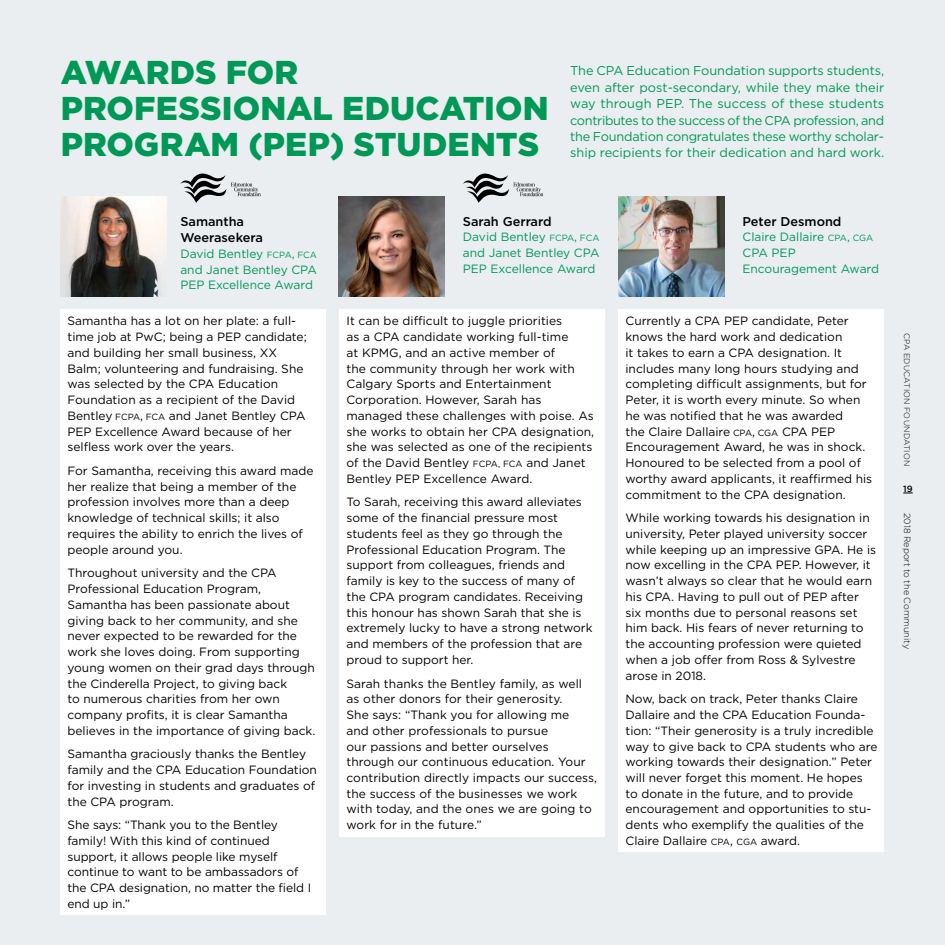
<style>
.page{position:relative;width:945px;height:945px;background:#eaeef1}
.page>*{position:absolute;margin:0;border:0;box-sizing:border-box;transform-origin:0 0}
.t1{font:900 33px/36px "Gotham";color:#009856}
.t2{font:12.75px/16.5px "Gotham";color:#009856;text-align:justify}
.t3{font:500 12.75px/16.5px "Gotham";color:#000}
.t4{font:12px/15.8px "Gotham";color:#000}
.t5{font:12px/15.8px "Gotham";color:#009857;text-align:justify}
.t6{font:300 9px "Gotham";letter-spacing:.005em;color:#000}
.t7{font:500 9px "Gotham";color:#000}
.t8{font:300 7.95px "Gotham";letter-spacing:.035em;color:#000}
.s1{font-size:9px}
</style>
<div class="page">
<div style="left:61px;top:309px;width:265px;height:606px;background:#fff"></div>
<img style="left:61px;top:197px;width:106px;height:100px">
<img style="left:339px;top:197px;width:105px;height:100px">
<img style="left:619px;top:197px;width:106px;height:100px">
<div style="left:340px;top:309px;width:265px;height:527px;background:#fff"></div>
<div style="left:619px;top:309px;width:265px;height:543px;background:#fff"></div>
<svg style="left:180px;top:174px;width:81px;height:29px;background:#b1b4b6"></svg>
<svg style="left:463px;top:174px;width:80px;height:29px;background:#b0b3b5"></svg>
<h1 class="t1" style="left:61px;top:54px;width:489px">AWARDS FOR<br>PROFESSIONAL EDUCATION<br>PROGRAM (PEP) STUDENTS</h1>
<p class="t2" style="left:570px;top:62px;width:316px">The CPA Education Foundation supports students, even after post-secondary, while they make their way through PEP. The success of these students contributes to the success of the CPA profession, and the Foundation congratulates these worthy scholar&shy;ship recipients for their dedication and hard work.</p>
<p class="t3" style="left:180px;top:213px;width:84px">Samantha<br>Weerasekera</p>
<p class="t5" style="left:180px;top:246px;width:138px">David Bentley <span class="s1">FCPA</span>, <span class="s1">FCA </span>and Janet Bentley CPA PEP Excellence Award</p>
<p class="t4" style="left:67px;top:313px;width:241px">Samantha has a lot on her plate: a full&shy;time job at PwC; being a PEP candidate; and building her small business, XX Balm; volunteering and fundraising. She was selected by the CPA Education Foundation as a recipient of the David Bentley <span class="s1">FCPA</span>, <span class="s1">FCA</span> and Janet Bentley CPA PEP Excellence Award because of her selfless work over the years.</p>
<p class="t4" style="left:67px;top:463px;width:248px">For Samantha, receiving this award made her realize that being a member of the profession involves more than a deep knowledge of technical skills; it also requires the ability to enrich the lives of people around you.</p>
<p class="t4" style="left:67px;top:565px;width:249px">Throughout university and the CPA Professional Education Program, Samantha has been passionate about giving back to her community, and she never expected to be rewarded for the work she loves doing. From supporting young women on their grad days through the Cinderella Project, to giving back<br>to numerous charities from her own company profits, it is clear Samantha believes in the importance of giving back.</p>
<p class="t4" style="left:67px;top:746px;width:251px">Samantha graciously thanks the Bentley family and the CPA Education Foundation for investing in students and graduates of the CPA program.</p>
<p class="t4" style="left:67px;top:817px;width:245px">She says: “Thank you to the Bentley family! With this kind of continued support, it allows people like myself continue to want to be ambassadors of the CPA designation, no matter the field I end up in.”</p>
<p class="t3" style="left:463px;top:213px;width:90px">Sarah Gerrard</p>
<p class="t5" style="left:463px;top:229px;width:138px">David Bentley <span class="s1">FCPA</span>, <span class="s1">FCA </span>and Janet Bentley CPA PEP Excellence Award</p>
<p class="t4" style="left:346px;top:313px;width:249px">It can be difficult to juggle priorities<br>as a CPA candidate working full-time<br>at KPMG, and an active member of<br>the community through her work with Calgary Sports and Entertainment Corporation. However, Sarah has managed these challenges with poise. As she works to obtain her CPA designation, she was selected as one of the recipients of the David Bentley <span class="s1">FCPA, FCA</span> and Janet Bentley PEP Excellence Award.</p>
<p class="t4" style="left:347px;top:494px;width:248px">To Sarah, receiving this award alleviates some of the financial pressure most students feel as they go through the Professional Education Program. The support from colleagues, friends and family is key to the success of many of the CPA program candidates. Receiving this honour has shown Sarah that she is extremely lucky to have a strong network and members of the profession that are proud to support her.</p>
<p class="t4" style="left:347px;top:675px;width:252px">Sarah thanks the Bentley family, as well as other donors for their generosity.<br>She says: “Thank you for allowing me<br>and other professionals to pursue<br>our passions and better ourselves through our continuous education. Your contribution directly impacts our success, the success of the businesses we work with today, and the ones we are going to work for in the future.”</p>
<p class="t3" style="left:742px;top:213px;width:101px">Peter Desmond</p>
<p class="t5" style="left:742px;top:229px;width:138px;text-align:left">Claire Dallaire <span class="s1">CPA</span>, <span class="s1">CGA<br></span>CPA PEP<br>Encouragement Award</p>
<p class="t4" style="left:626px;top:313px;width:248px">Currently a CPA PEP candidate, Peter knows the hard work and dedication<br>it takes to earn a CPA designation. It includes many long hours studying and completing difficult assignments, but for Peter, it is worth every minute. So when he was notified that he was awarded<br>the Claire Dallaire <span class="s1">CPA</span>, <span class="s1">CGA</span> CPA PEP Encouragement Award, he was in shock.<br>Honoured to be selected from a pool of worthy award applicants, it reaffirmed his commitment to the CPA designation.</p>
<p class="t4" style="left:626px;top:510px;width:252px">While working towards his designation in university, Peter played university soccer while keeping up an impressive GPA. He is now excelling in the CPA PEP. However, it wasn’t always so clear that he would earn his CPA. Having to pull out of PEP after six months due to personal reasons set him back. His fears of never returning to the accounting profession were quieted when a job offer from Ross &amp; Sylvestre arose in 2018.</p>
<p class="t4" style="left:626px;top:691px;width:253px">Now, back on track, Peter thanks Claire Dallaire and the CPA Education Founda&shy;tion: “Their generosity is a truly incredible way to give back to CPA students who are working towards their designation.” Peter will never forget this moment. He hopes to donate in the future, and to provide encouragement and opportunities to stu&shy;dents who exemplify the qualities of the Claire Dallaire <span class="s1">CPA</span>, <span class="s1">CGA</span> award.</p>
<p class="t8" style="left:912px;top:333px;width:135px;rotate:90deg">CPA EDUCATION FOUNDATION</p>
<p class="t7" style="left:903px;top:483px;width:11px">19</p>
<p class="t6" style="left:913px;top:513px;width:137px;rotate:90deg">2018 Report to the Community</p>
</div>
